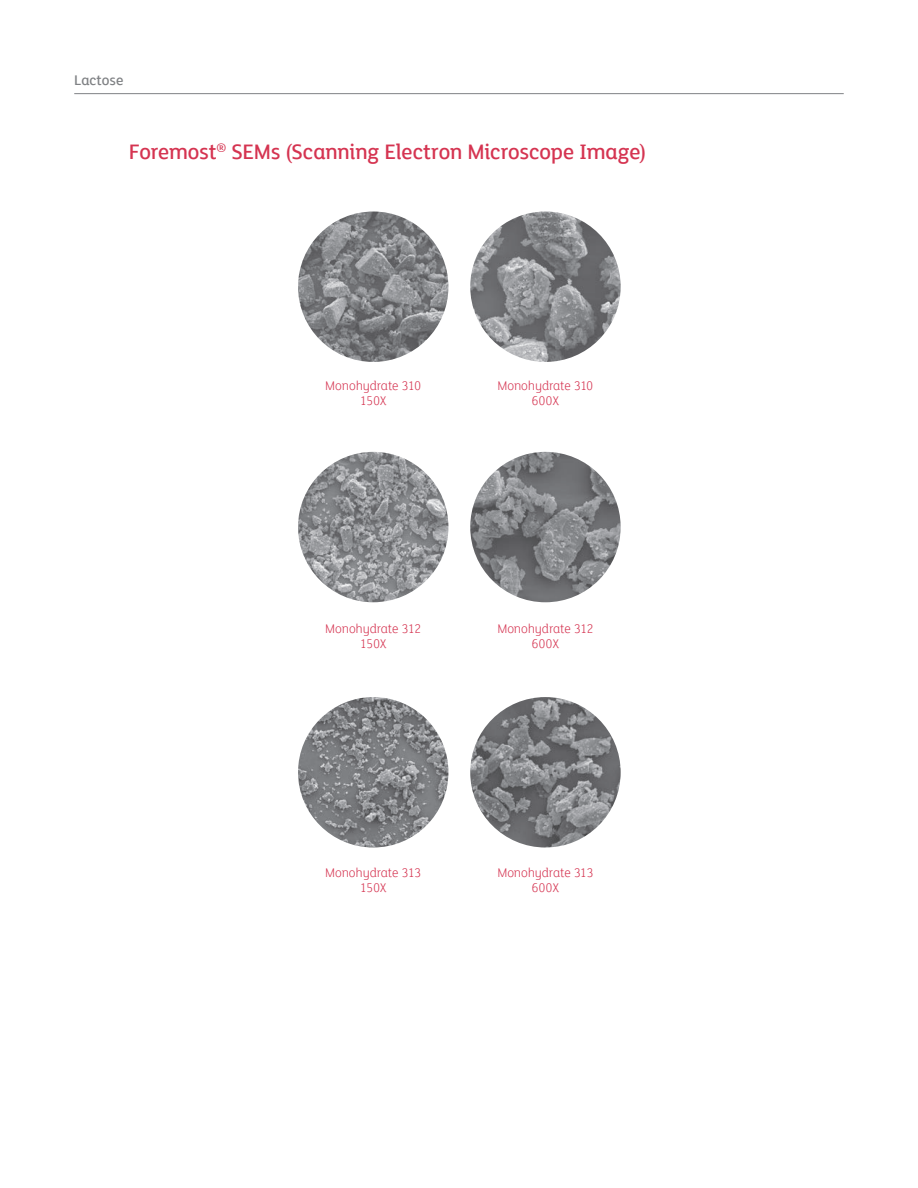
<style>
.page{position:relative;width:918px;height:1188px;background:#fff}
.page>*{position:absolute;margin:0;border:0;box-sizing:border-box;transform-origin:0 0}
.t1{font:22.5px "Kerry";letter-spacing:-.01em;color:#d53451}
.t2{font:15px "Kerry";color:#808285}
.t3{font:300 13.5px/15px "Kerry";letter-spacing:-.01em;color:#d53451;text-align:center}
</style>
<div class="page">
<hr style="left:74px;top:93px;width:770px;height:1px;background:#808285">
<img style="left:298px;top:212px;width:150px;height:150px;border-radius:75px">
<img style="left:470px;top:212px;width:151px;height:150px;border-radius:75px">
<img style="left:298px;top:452px;width:150px;height:150px;border-radius:75px">
<img style="left:470px;top:452px;width:151px;height:150px;border-radius:75px">
<img style="left:298px;top:697px;width:150px;height:151px;border-radius:75px">
<img style="left:470px;top:697px;width:151px;height:151px;border-radius:75px">
<p class="t2" style="left:74px;top:73px;width:51px">Lactose</p>
<h1 class="t1" style="left:129px;top:140px;width:519px">Foremost<sup>®</sup> SEMs (Scanning Electron Microscope Image)</h1>
<p class="t3" style="left:325px;top:379px;width:97px">Monohydrate 310<br>150X</p>
<p class="t3" style="left:497px;top:379px;width:97px">Monohydrate 310<br>600X</p>
<p class="t3" style="left:325px;top:622px;width:98px">Monohydrate 312<br>150X</p>
<p class="t3" style="left:497px;top:622px;width:98px">Monohydrate 312<br>600X</p>
<p class="t3" style="left:325px;top:866px;width:98px">Monohydrate 313<br>150X</p>
<p class="t3" style="left:497px;top:866px;width:98px">Monohydrate 313<br>600X</p>
</div>
